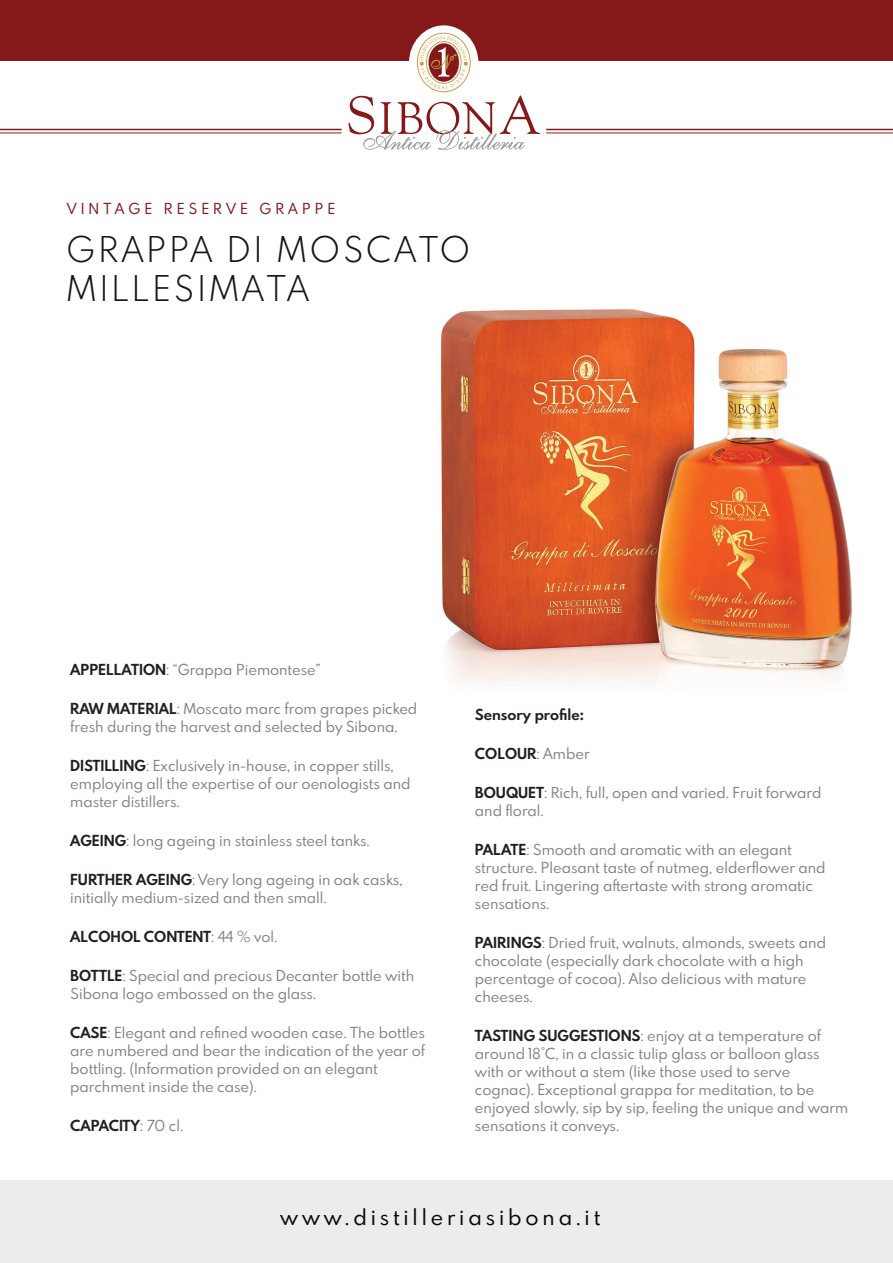
<style>
.page{position:relative;width:893px;height:1263px;background:#fff}
.page>*{position:absolute;margin:0;border:0;box-sizing:border-box;transform-origin:0 0}
.t1{font:300 31.5px/39px "Spartan MB";letter-spacing:.1em;color:#171617}
.t2{font:19.5px "Spartan MB";letter-spacing:.2em;color:#040503}
.t3{font:13.5px/18px "Spartan MB";color:#808285}
.t4{font:700 13.5px "Spartan MB";color:#231f20}
.t5{font:13.5px "Spartan MB";letter-spacing:.3em;color:#851818}
.s1{font-weight:700;color:#231f20}
.s2{font-weight:400;color:#808285}
</style>
<div class="page">
<img style="left:440px;top:309px;width:412px;height:374px">
<div style="left:0;top:1180px;width:892px;height:83px;background:#ececee"></div>
<div style="left:0;top:0;width:893px;height:60px;background:#851818"></div>
<div style="left:409px;top:25px;width:69px;height:76px;background:#fff;border-radius:50%"></div>
<svg style="left:348px;top:33px;width:192px;height:117px"></svg>
<hr style="left:0;top:129px;width:342px;height:1px;background:#851818">
<hr style="left:546px;top:129px;width:347px;height:1px;background:#851818">
<hr style="left:546px;top:133px;width:347px;height:1px;background:#851818">
<hr style="left:0;top:133px;width:342px;height:1px;background:#851818">
<p class="t5" style="left:67px;top:202px;width:270px">VINTAGE RESERVE GRAPPE</p>
<h1 class="t1" style="left:67px;top:235px;width:405px">GRAPPA DI MOSCATO<br>MILLESIMATA</h1>
<p class="t3" style="left:70px;top:662px;width:252px"><span class="s1">APPELLATION</span>: “Grappa Piemontese”</p>
<p class="t3" style="left:70px;top:701px;width:349px"><span class="s1">RAW MATERIAL</span>: Moscato marc from grapes picked fresh during the harvest and selected by Sibona.</p>
<p class="t3" style="left:70px;top:758px;width:342px"><span class="s1">DISTILLING</span>: Exclusively in-house, in copper stills, employing all the expertise of our oenologists and master distillers.</p>
<p class="t3" style="left:70px;top:833px;width:301px"><span class="s1">AGEING</span>: long ageing in stainless steel tanks.</p>
<p class="t3" style="left:70px;top:872px;width:334px"><span class="s1">FURTHER AGEING</span>: Very long ageing in oak casks, initially medium-sized and then small.</p>
<p class="t4" style="left:70px;top:930px;width:209px">ALCOHOL CONTENT<span class="s2">: 44 % vol.</span></p>
<p class="t3" style="left:70px;top:968px;width:345px"><span class="s1">BOTTLE</span>: Special and precious Decanter bottle with<br>Sibona logo embossed on the glass.</p>
<p class="t3" style="left:70px;top:1025px;width:356px"><span class="s1">CASE</span>: Elegant and refined wooden case. The bottles are numbered and bear the indication of the year of bottling. (Information provided on an elegant parchment inside the case).</p>
<p class="t4" style="left:70px;top:1119px;width:114px">CAPACITY<span class="s2">: 70 cl.</span></p>
<p class="t4" style="left:475px;top:709px;width:111px">Sensory profile:</p>
<p class="t4" style="left:475px;top:748px;width:116px">COLOUR<span class="s2">: Amber</span></p>
<p class="t3" style="left:475px;top:785px;width:348px"><span class="s1">BOUQUET</span>: Rich, full, open and varied. Fruit forward and floral.</p>
<p class="t3" style="left:475px;top:842px;width:352px"><span class="s1">PALATE</span>: Smooth and aromatic with an elegant structure. Pleasant taste of nutmeg, elderflower and red fruit. Lingering a-ertaste with strong aromatic sensations.</p>
<p class="t3" style="left:475px;top:935px;width:353px"><span class="s1">PAIRINGS</span>: Dried fruit, walnuts, almonds, sweets and chocolate (especially dark chocolate with a high percentage of cocoa). Also delicious with mature cheeses.</p>
<p class="t3" style="left:475px;top:1028px;width:375px"><span class="s1">TASTING SUGGESTIONS</span>: enjoy at a temperature of around 18°C, in a classic tulip glass or balloon glass with or without a stem (like those used to serve cognac). Exceptional grappa for meditation, to be enjoyed slowly, sip by sip, feeling the unique and warm sensations it conveys.</p>
<h2 class="t2" style="left:283px;top:1208px;width:321px">www.distilleriasibona.it</h2>
</div>
